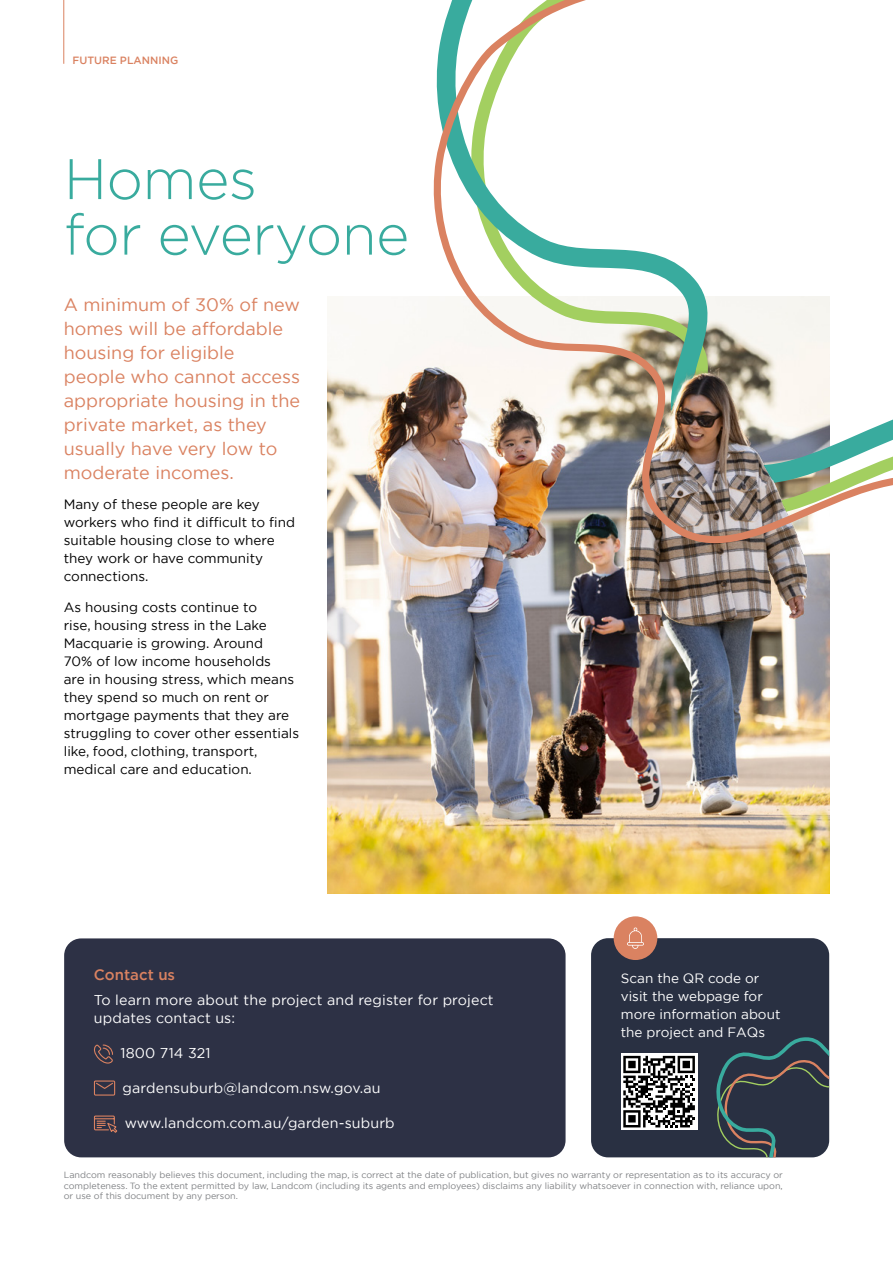
<style>
.page{position:relative;width:893px;height:1263px;background:#fff}
.page>*{position:absolute;margin:0;border:0;box-sizing:border-box;transform-origin:0 0}
.t1{font:300 57px/55.5px "Gotham";letter-spacing:-.01em;color:#39ab9e}
.t2{font:18px/24px "Gotham";color:#da8261}
.t3{font:500 15px "Gotham";color:#da8261}
.t4{font:14.25px/18px "Gotham";letter-spacing:.01em;color:#fff}
.t5{font:13.5px/18px "Gotham";color:#000}
.t6{font:13.5px/18px "Gotham";color:#fff}
.t7{font:500 10.5px "Gotham";color:#da8261}
.t8{font:9px/10.5px "Gotham";color:#808285;text-align:justify}
</style>
<div class="page">
<img style="left:327px;top:306px;width:502px;height:587px">
<hr style="left:64px;top:0;width:1px;height:64px;background:#da8261">
<div style="left:64px;top:938px;width:502px;height:219px;background:#2d3145;border-radius:17px"></div>
<svg style="left:93px;top:1044px;width:20px;height:20px"></svg>
<svg style="left:93px;top:1080px;width:23px;height:16px"></svg>
<svg style="left:93px;top:1115px;width:25px;height:18px"></svg>
<div style="left:591px;top:938px;width:238px;height:219px;background:#293042;border-radius:17px"></div>
<svg style="left:716px;top:1037px;width:113px;height:120px"></svg>
<div style="left:614px;top:916px;width:43px;height:44px;background:#da8261;border-radius:50%"></div>
<svg style="left:627px;top:927px;width:17px;height:22px"></svg>
<svg style="left:621px;top:1053px;width:76px;height:77px"></svg>
<svg style="left:623px;top:1056px;width:72px;height:71px;background:#767676"></svg>
<img style="left:607px;top:572px;width:222px;height:43px">
<img style="left:420px;top:0;width:473px;height:572px">
<p class="t7" style="left:73px;top:53px;width:107px">FUTURE PLANNING</p>
<h1 class="t1" style="left:64px;top:150px;width:347px">Homes<br>for everyone</h1>
<h2 class="t2" style="left:64px;top:292px;width:238px">A minimum of 30% of new homes will be affordable housing for eligible people who cannot access appropriate housing in the private market, as they usually have very low to moderate incomes.</h2>
<p class="t5" style="left:64px;top:495px;width:233px">Many of these people are key workers who find it difficult to find suitable housing close to where they work or have community connections.</p>
<p class="t5" style="left:64px;top:598px;width:237px">As housing costs continue to<br>rise, housing stress in the Lake<br>Macquarie is growing. Around<br>70% of low income households<br>are in housing stress, which means they spend so much on rent or mortgage payments that they are struggling to cover other essentials like, food, clothing, transport, medical care and education.</p>
<p class="t3" style="left:94px;top:965px;width:83px">Contact us</p>
<p class="t4" style="left:94px;top:990px;width:401px">To learn more about the project and register for project updates contact us:</p>
<p class="t4" style="left:120px;top:1043px;width:92px">1800 714 321</p>
<p class="t4" style="left:123px;top:1078px;width:260px">gardensuburb@landcom.nsw.gov.au</p>
<p class="t4" style="left:125px;top:1113px;width:272px">www.landcom.com.au/garden-suburb</p>
<p class="t6" style="left:621px;top:969px;width:161px">Scan the QR code or visit the webpage for more information about the project and FAQs</p>
<p class="t8" style="left:64px;top:1169px;width:720px">Landcom reasonably believes this document, including the map, is correct at the date of publication, but gives no warranty or representation as to its accuracy or completeness. To the extent permitted by law, Landcom (including its agents and employees) disclaims any liability whatsoever in connection with, reliance upon, or use of this document by any person.</p>
</div>
